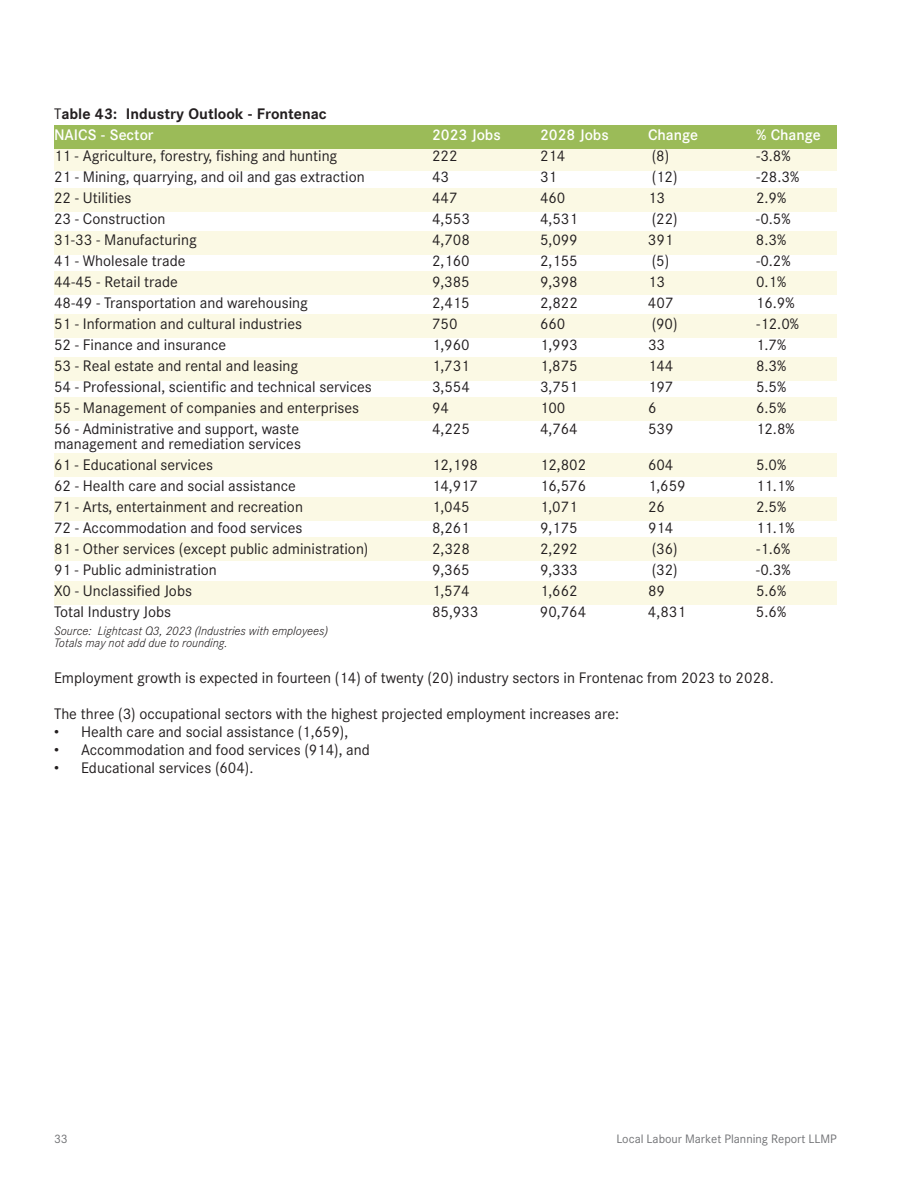
<style>
.page{position:relative;width:918px;height:1188px;background:#fff}
.page>*{position:absolute;margin:0;border:0;box-sizing:border-box;transform-origin:0 0}
.t1{font:15px/21px "Corporate S";color:#231f20}
.t2{font:700 15px/21px "Corporate S";color:#231f20}
.t3{font:500 15px "Corporate S";color:#fff}
.t4{font:italic 300 12px/12px "Corporate S";color:#231f20}
.t5{font:12px "Corporate S";color:#717275}
.s1{font-weight:400}
.s2{font-weight:500;color:#fff}
</style>
<div class="page">
<div style="left:54px;top:148px;width:783px;height:23px;background:#fbf9e4"></div>
<div style="left:54px;top:125px;width:783px;height:23px;background:#9bbb58"></div>
<div style="left:54px;top:188px;width:783px;height:23px;background:#fbf9e4"></div>
<div style="left:54px;top:232px;width:783px;height:23px;background:#fbf9e4"></div>
<div style="left:54px;top:272px;width:783px;height:23px;background:#fbf9e4"></div>
<div style="left:54px;top:314px;width:783px;height:23px;background:#fbf9e4"></div>
<div style="left:54px;top:358px;width:783px;height:23px;background:#fbf9e4"></div>
<div style="left:54px;top:398px;width:783px;height:23px;background:#fbf9e4"></div>
<div style="left:54px;top:454px;width:783px;height:23px;background:#fbf9e4"></div>
<div style="left:54px;top:497px;width:783px;height:23px;background:#fbf9e4"></div>
<div style="left:54px;top:537px;width:783px;height:23px;background:#fbf9e4"></div>
<div style="left:54px;top:581px;width:783px;height:23px;background:#fbf9e4"></div>
<p class="t2" style="left:54px;top:104px;width:274px"><span class="s1">T</span>able 43: Industry Outlook - Frontenac<br><span class="s2">NAICS - Sector</span></p>
<p class="t3" style="left:432px;top:126px;width:70px">2023 Jobs</p>
<p class="t3" style="left:540px;top:126px;width:70px">2028 Jobs</p>
<p class="t3" style="left:648px;top:126px;width:52px">Change</p>
<p class="t3" style="left:756px;top:126px;width:66px">% Change</p>
<p class="t1" style="left:54px;top:146px;width:285px">11 - Agriculture, forestry, fishing and hunting</p>
<p class="t1" style="left:432px;top:146px;width:27px">222</p>
<p class="t1" style="left:540px;top:146px;width:27px">214</p>
<p class="t1" style="left:652px;top:146px;width:19px">(8)</p>
<p class="t1" style="left:756px;top:146px;width:36px">-3.8%</p>
<p class="t1" style="left:54px;top:167px;width:312px">21 - Mining, quarrying, and oil and gas extraction</p>
<p class="t1" style="left:432px;top:167px;width:19px">43</p>
<p class="t1" style="left:540px;top:167px;width:18px">31</p>
<p class="t1" style="left:652px;top:167px;width:27px">(12)</p>
<p class="t1" style="left:756px;top:167px;width:45px">-28.3%</p>
<p class="t1" style="left:54px;top:188px;width:79px">22 - Utilities</p>
<p class="t1" style="left:432px;top:188px;width:27px">447</p>
<p class="t1" style="left:540px;top:188px;width:27px">460</p>
<p class="t1" style="left:648px;top:188px;width:18px">13</p>
<p class="t1" style="left:756px;top:188px;width:32px">2.9%</p>
<p class="t1" style="left:54px;top:209px;width:113px">23 - Construction</p>
<p class="t1" style="left:432px;top:209px;width:39px">4,553</p>
<p class="t1" style="left:540px;top:209px;width:39px">4,531</p>
<p class="t1" style="left:652px;top:209px;width:27px">(22)</p>
<p class="t1" style="left:756px;top:209px;width:36px">-0.5%</p>
<p class="t1" style="left:54px;top:230px;width:144px">31-33 - Manufacturing</p>
<p class="t1" style="left:432px;top:230px;width:39px">4,708</p>
<p class="t1" style="left:540px;top:230px;width:39px">5,099</p>
<p class="t1" style="left:648px;top:230px;width:27px">391</p>
<p class="t1" style="left:756px;top:230px;width:32px">8.3%</p>
<p class="t1" style="left:54px;top:251px;width:133px">41 - Wholesale trade</p>
<p class="t1" style="left:432px;top:251px;width:39px">2,160</p>
<p class="t1" style="left:540px;top:251px;width:39px">2,155</p>
<p class="t1" style="left:652px;top:251px;width:19px">(5)</p>
<p class="t1" style="left:756px;top:251px;width:36px">-0.2%</p>
<p class="t1" style="left:54px;top:272px;width:125px">44-45 - Retail trade</p>
<p class="t1" style="left:432px;top:272px;width:39px">9,385</p>
<p class="t1" style="left:540px;top:272px;width:39px">9,398</p>
<p class="t1" style="left:648px;top:272px;width:18px">13</p>
<p class="t1" style="left:756px;top:272px;width:32px">0.1%</p>
<p class="t1" style="left:54px;top:293px;width:255px">48-49 - Transportation and warehousing</p>
<p class="t1" style="left:432px;top:293px;width:39px">2,415</p>
<p class="t1" style="left:540px;top:293px;width:39px">2,822</p>
<p class="t1" style="left:648px;top:293px;width:27px">407</p>
<p class="t1" style="left:756px;top:293px;width:40px">16.9%</p>
<p class="t1" style="left:54px;top:314px;width:250px">51 - Information and cultural industries</p>
<p class="t1" style="left:432px;top:314px;width:27px">750</p>
<p class="t1" style="left:540px;top:314px;width:27px">660</p>
<p class="t1" style="left:652px;top:314px;width:27px">(90)</p>
<p class="t1" style="left:756px;top:314px;width:45px">-12.0%</p>
<p class="t1" style="left:54px;top:335px;width:174px">52 - Finance and insurance</p>
<p class="t1" style="left:432px;top:335px;width:39px">1,960</p>
<p class="t1" style="left:540px;top:335px;width:39px">1,993</p>
<p class="t1" style="left:648px;top:335px;width:19px">33</p>
<p class="t1" style="left:756px;top:335px;width:32px">1.7%</p>
<p class="t1" style="left:54px;top:356px;width:246px">53 - Real estate and rental and leasing</p>
<p class="t1" style="left:432px;top:356px;width:39px">1,731</p>
<p class="t1" style="left:540px;top:356px;width:39px">1,875</p>
<p class="t1" style="left:648px;top:356px;width:27px">144</p>
<p class="t1" style="left:756px;top:356px;width:32px">8.3%</p>
<p class="t1" style="left:54px;top:377px;width:319px">54 - Professional, scientific and technical services</p>
<p class="t1" style="left:432px;top:377px;width:39px">3,554</p>
<p class="t1" style="left:540px;top:377px;width:39px">3,751</p>
<p class="t1" style="left:648px;top:377px;width:27px">197</p>
<p class="t1" style="left:756px;top:377px;width:32px">5.5%</p>
<p class="t1" style="left:54px;top:398px;width:307px">55 - Management of companies and enterprises</p>
<p class="t1" style="left:432px;top:398px;width:18px">94</p>
<p class="t1" style="left:540px;top:398px;width:27px">100</p>
<p class="t1" style="left:648px;top:398px;width:10px">6</p>
<p class="t1" style="left:756px;top:398px;width:32px">6.5%</p>
<p class="t1" style="left:54px;top:419px;width:247px">56 - Administrative and support, waste</p>
<p class="t1" style="left:432px;top:419px;width:39px">4,225</p>
<p class="t1" style="left:540px;top:419px;width:39px">4,764</p>
<p class="t1" style="left:648px;top:419px;width:27px">539</p>
<p class="t1" style="left:756px;top:419px;width:40px">12.8%</p>
<p class="t1" style="left:54px;top:434px;width:249px">management and remediation services<br>61 - Educational services</p>
<p class="t1" style="left:432px;top:455px;width:48px">12,198</p>
<p class="t1" style="left:540px;top:455px;width:48px">12,802</p>
<p class="t1" style="left:648px;top:455px;width:27px">604</p>
<p class="t1" style="left:756px;top:455px;width:32px">5.0%</p>
<p class="t1" style="left:54px;top:476px;width:243px">62 - Health care and social assistance</p>
<p class="t1" style="left:432px;top:476px;width:48px">14,917</p>
<p class="t1" style="left:540px;top:476px;width:48px">16,576</p>
<p class="t1" style="left:648px;top:476px;width:39px">1,659</p>
<p class="t1" style="left:756px;top:476px;width:40px">11.1%</p>
<p class="t1" style="left:54px;top:497px;width:250px">71 - Arts, entertainment and recreation</p>
<p class="t1" style="left:432px;top:497px;width:39px">1,045</p>
<p class="t1" style="left:540px;top:497px;width:39px">1,071</p>
<p class="t1" style="left:648px;top:497px;width:18px">26</p>
<p class="t1" style="left:756px;top:497px;width:32px">2.5%</p>
<p class="t1" style="left:54px;top:518px;width:250px">72 - Accommodation and food services</p>
<p class="t1" style="left:432px;top:518px;width:39px">8,261</p>
<p class="t1" style="left:540px;top:518px;width:39px">9,175</p>
<p class="t1" style="left:648px;top:518px;width:27px">914</p>
<p class="t1" style="left:756px;top:518px;width:40px">11.1%</p>
<p class="t1" style="left:54px;top:539px;width:316px">81 - Other services (except public administration)</p>
<p class="t1" style="left:432px;top:539px;width:39px">2,328</p>
<p class="t1" style="left:540px;top:539px;width:39px">2,292</p>
<p class="t1" style="left:652px;top:539px;width:27px">(36)</p>
<p class="t1" style="left:756px;top:539px;width:36px">-1.6%</p>
<p class="t1" style="left:54px;top:560px;width:164px">91 - Public administration</p>
<p class="t1" style="left:432px;top:560px;width:39px">9,365</p>
<p class="t1" style="left:540px;top:560px;width:39px">9,333</p>
<p class="t1" style="left:652px;top:560px;width:27px">(32)</p>
<p class="t1" style="left:756px;top:560px;width:36px">-0.3%</p>
<p class="t1" style="left:54px;top:581px;width:140px">X0 - Unclassified Jobs</p>
<p class="t1" style="left:432px;top:581px;width:39px">1,574</p>
<p class="t1" style="left:540px;top:581px;width:39px">1,662</p>
<p class="t1" style="left:648px;top:581px;width:18px">89</p>
<p class="t1" style="left:756px;top:581px;width:32px">5.6%</p>
<p class="t1" style="left:54px;top:602px;width:119px">Total Industry Jobs</p>
<p class="t1" style="left:432px;top:602px;width:48px">85,933</p>
<p class="t1" style="left:540px;top:602px;width:48px">90,764</p>
<p class="t1" style="left:648px;top:602px;width:39px">4,831</p>
<p class="t1" style="left:756px;top:602px;width:32px">5.6%</p>
<p class="t4" style="left:54px;top:625px;width:276px">Source: Lightcast Q3, 2023 (Industries with employees)<br>Totals may not add due to rounding.</p>
<p class="t1" style="left:54px;top:668px;width:721px">Employment growth is expected in fourteen (14) of twenty (20) industry sectors in Frontenac from 2023 to 2028.</p>
<p class="t1" style="left:54px;top:704px;width:567px">The three (3) occupational sectors with the highest projected employment increases are:</p>
<p class="t1" style="left:54px;top:722px;width:296px">• Health care and social assistance (1,659),</p>
<p class="t1" style="left:54px;top:740px;width:317px">• Accommodation and food services (914), and</p>
<p class="t1" style="left:54px;top:758px;width:201px">• Educational services (604).</p>
<p class="t5" style="left:54px;top:1132px;width:15px">33</p>
<p class="t5" style="left:617px;top:1132px;width:222px">Local Labour Market Planning Report LLMP</p>
</div>
